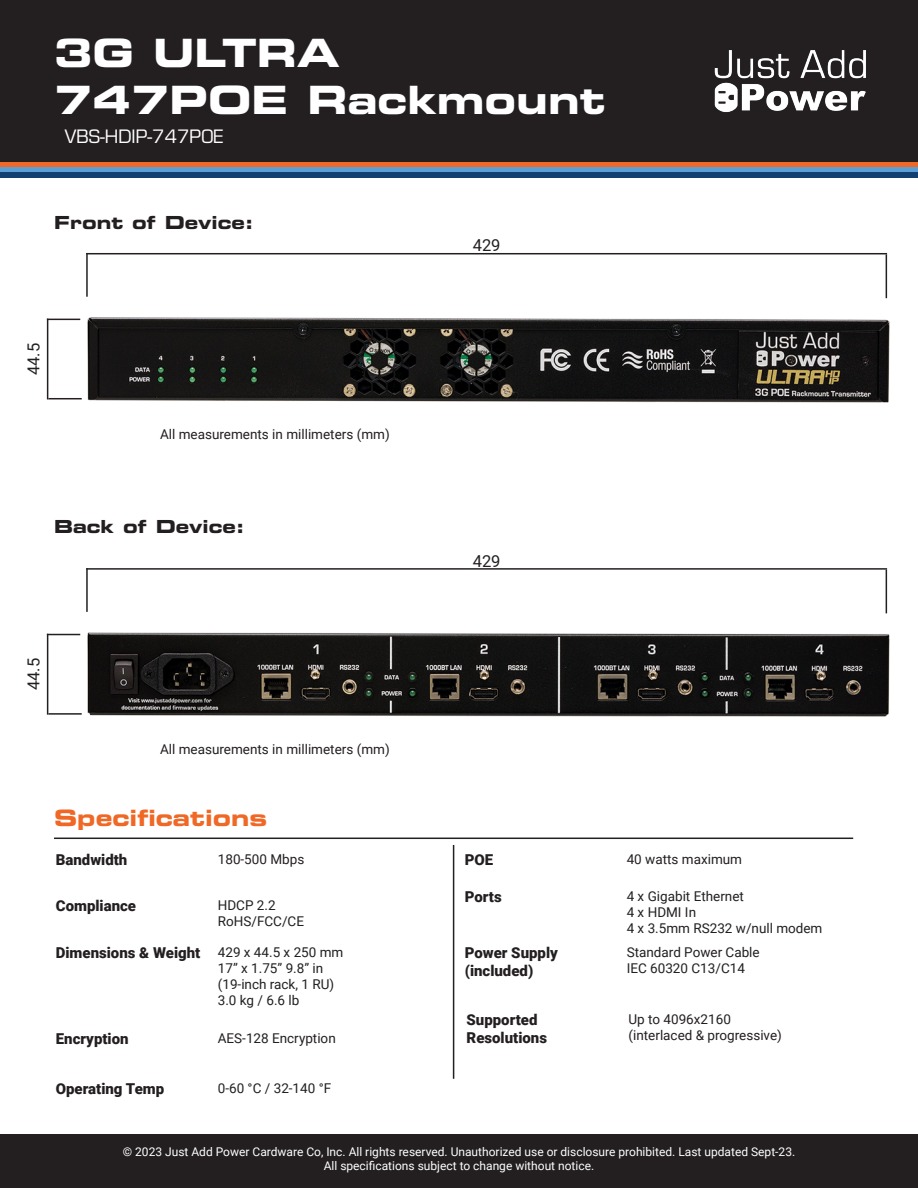
<style>
.page{position:relative;width:918px;height:1188px;background:#fff}
.page>*{position:absolute;margin:0;border:0;box-sizing:border-box;transform-origin:0 0}
.t1{font:39px "Eurostile LT Std Bold Ex 2";color:#fff}
.t2{font:22.5px "Eurostile LT Std Bold Ex 2";color:#f06825}
.t3{font:18px "Eurostile LT Std Bold Ex 2";color:#231f20}
.t4{font:18px "Eurostile LT Std";color:#fff}
.t5{font:16.5px "Roboto";color:#231f20}
.t6{font:900 15px "Roboto";color:#231f20}
.t7{font:13.5px "Roboto";color:#231f20}
.t8{font:12px "Roboto";color:#fff}
</style>
<div class="page">
<div style="left:0;top:162px;width:918px;height:5px;background:#f06825"></div>
<div style="left:0;top:0;width:918px;height:162px;background:#231f20"></div>
<img style="left:714px;top:50px;width:152px;height:62px">
<div style="left:0;top:167px;width:918px;height:5px;background:#5c9fd6"></div>
<div style="left:0;top:172px;width:918px;height:6px;background:#113f70"></div>
<div style="left:0;top:1134px;width:918px;height:54px;background:#231f20"></div>
<hr style="left:54px;top:838px;width:799px;height:1px;background:#231f20">
<hr style="left:453px;top:845px;width:1px;height:234px;background:#231f20">
<hr style="left:47px;top:319px;width:33px;height:1px;background:#231f20">
<hr style="left:47px;top:319px;width:1px;height:80px;background:#231f20">
<hr style="left:86px;top:253px;width:2px;height:44px;background:#231f20">
<hr style="left:886px;top:254px;width:1px;height:44px;background:#231f20">
<hr style="left:86px;top:253px;width:801px;height:1px;background:#231f20">
<img style="left:87px;top:317px;width:803px;height:85px">
<hr style="left:48px;top:398px;width:34px;height:1px;background:#231f20">
<hr style="left:47px;top:634px;width:33px;height:1px;background:#231f20">
<hr style="left:47px;top:634px;width:1px;height:81px;background:#231f20">
<hr style="left:86px;top:568px;width:2px;height:44px;background:#231f20">
<hr style="left:886px;top:570px;width:1px;height:43px;background:#231f20">
<hr style="left:86px;top:568px;width:801px;height:2px;background:#231f20">
<img style="left:87px;top:633px;width:803px;height:84px">
<hr style="left:48px;top:713px;width:34px;height:2px;background:#231f20">
<p class="t1" style="left:54px;top:26px;width:287px">3G ULTRA</p>
<p class="t1" style="left:54px;top:72px;width:553px">747POE Rackmount</p>
<p class="t4" style="left:65px;top:126px;width:160px">VBS-HDIP-747POE</p>
<p class="t3" style="left:54px;top:210px;width:201px">Front of Device:</p>
<p class="t5" style="left:473px;top:234px;width:29px">429</p>
<p class="t5" style="left:22px;top:375px;width:34px;rotate:-90deg">44.5</p>
<p class="t7" style="left:160px;top:424px;width:231px">All measurements in millimeters (mm)</p>
<p class="t3" style="left:54px;top:514px;width:192px">Back of Device:</p>
<p class="t5" style="left:473px;top:549px;width:29px">429</p>
<p class="t5" style="left:22px;top:690px;width:34px;rotate:-90deg">44.5</p>
<p class="t7" style="left:160px;top:740px;width:231px">All measurements in millimeters (mm)</p>
<p class="t2" style="left:54px;top:802px;width:215px">Specifications</p>
<p class="t6" style="left:56px;top:849px;width:73px">Bandwidth</p>
<p class="t6" style="left:56px;top:895px;width:82px">Compliance</p>
<p class="t7" style="left:218px;top:849px;width:88px">180-500 Mbps</p>
<p class="t7" style="left:218px;top:896px;width:59px">HDCP 2.2</p>
<p class="t7" style="left:218px;top:912px;width:88px">RoHS/FCC/CE</p>
<p class="t6" style="left:56px;top:942px;width:146px">Dimensions &amp; Weight</p>
<p class="t7" style="left:218px;top:942px;width:127px">429 x 44.5 x 250 mm</p>
<p class="t7" style="left:218px;top:958px;width:107px">17” x 1.75” 9.8” in</p>
<p class="t7" style="left:218px;top:975px;width:118px">(19-inch rack, 1 RU)</p>
<p class="t7" style="left:218px;top:991px;width:83px">3.0 kg / 6.6 lb</p>
<p class="t6" style="left:56px;top:1028px;width:74px">Encryption</p>
<p class="t7" style="left:218px;top:1028px;width:119px">AES-128 Encryption</p>
<p class="t6" style="left:56px;top:1078px;width:110px">Operating Temp</p>
<p class="t7" style="left:218px;top:1078px;width:115px">0-60 °C / 32-140 °F</p>
<p class="t6" style="left:465px;top:849px;width:30px">POE</p>
<p class="t7" style="left:627px;top:849px;width:117px">40 watts maximum</p>
<p class="t6" style="left:465px;top:886px;width:38px">Ports</p>
<p class="t7" style="left:627px;top:886px;width:119px">4 x Gigabit Ethernet</p>
<p class="t7" style="left:627px;top:902px;width:71px">4 x HDMI In</p>
<p class="t7" style="left:627px;top:919px;width:197px">4 x 3.5mm RS232 w/null modem</p>
<p class="t6" style="left:465px;top:942px;width:95px">Power Supply</p>
<p class="t6" style="left:465px;top:960px;width:70px">(included)</p>
<p class="t7" style="left:627px;top:942px;width:135px">Standard Power Cable</p>
<p class="t7" style="left:627px;top:958px;width:120px">IEC 60320 C13/C14</p>
<p class="t6" style="left:467px;top:1009px;width:72px">Supported</p>
<p class="t6" style="left:467px;top:1027px;width:82px">Resolutions</p>
<p class="t7" style="left:629px;top:1010px;width:104px">Up to 4096x2160</p>
<p class="t7" style="left:629px;top:1026px;width:155px">(interlaced &amp; progressive)</p>
<p class="t8" style="left:123px;top:1143px;width:674px">© 2023 Just Add Power Cardware Co, Inc. All rights reserved. Unauthorized use or disclosure prohibited. Last updated Sept-23.</p>
<p class="t8" style="left:324px;top:1157px;width:272px">All specifications subject to change without notice.</p>
</div>
